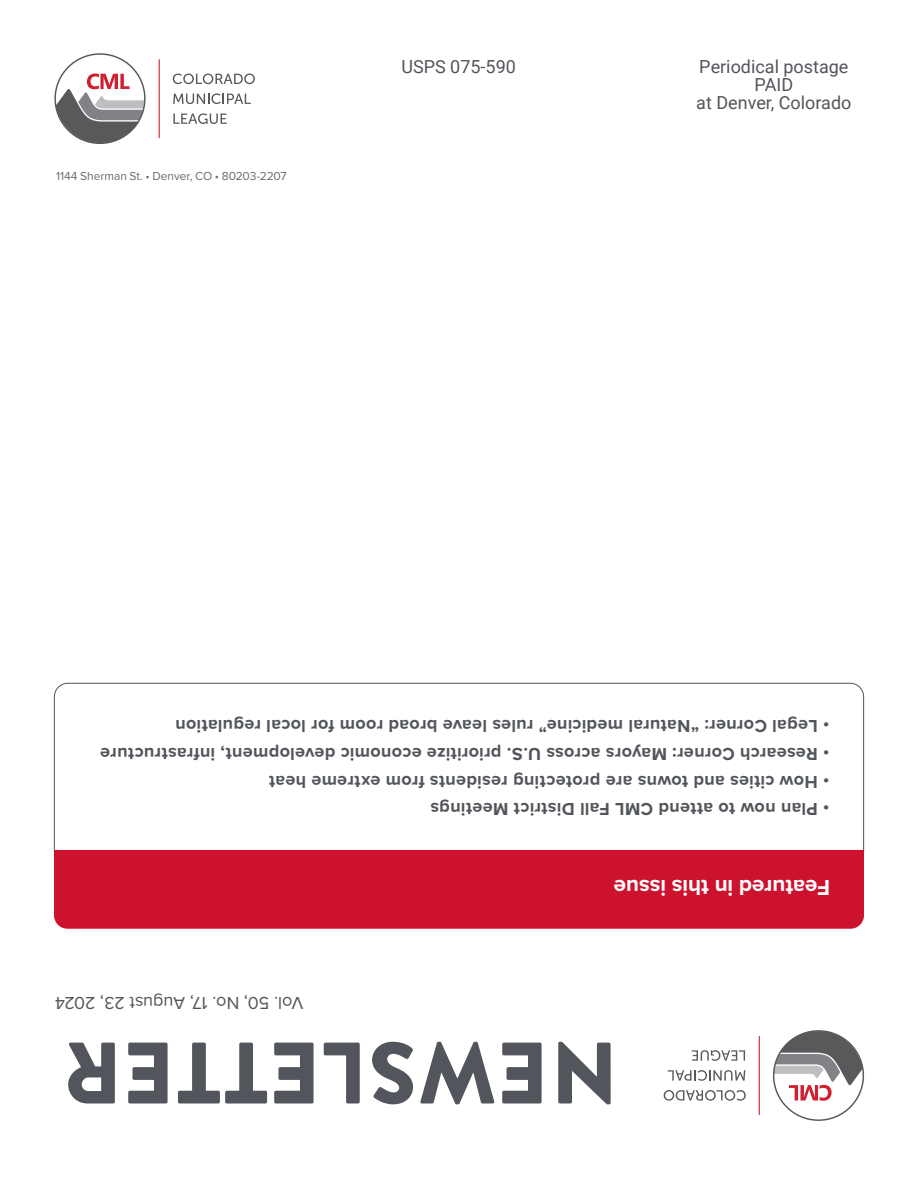
<style>
.page{position:relative;width:918px;height:1188px;background:#fff}
.page>*{position:absolute;margin:0;border:0;box-sizing:border-box;transform-origin:0 0}
.t1{font:900 87px "Brandon Grotesque";letter-spacing:.02em;color:#52555b}
.t2{font:700 22.5px "Proxima Nova";letter-spacing:-.005em;color:#fff}
.t3{font:700 18px "Proxima Nova";letter-spacing:.015em;color:#52555b}
.t4{font:18px/18px "Roboto";color:#52555b;text-align:center}
.t5{font:18px "Proxima Nova";letter-spacing:-.005em;color:#52555b}
.t6{font:12px "Proxima Nova";letter-spacing:-.005em;color:#686b6f}
</style>
<div class="page">
<svg style="left:54px;top:683px;width:810px;height:167px"></svg>
<div style="left:54px;top:850px;width:810px;height:79px;background:#cd122d"></div>
<hr style="left:159px;top:59px;width:1px;height:79px;background:#cf202f">
<svg style="left:56px;top:73px;width:89px;height:70px"></svg>
<svg style="left:173px;top:74px;width:82px;height:10px"></svg>
<svg style="left:173px;top:93px;width:78px;height:11px"></svg>
<svg style="left:173px;top:113px;width:54px;height:11px"></svg>
<hr style="left:759px;top:1036px;width:1px;height:79px;background:#cf202f">
<svg style="left:773px;top:1031px;width:90px;height:70px"></svg>
<svg style="left:664px;top:1090px;width:82px;height:11px"></svg>
<svg style="left:668px;top:1070px;width:77px;height:11px"></svg>
<svg style="left:692px;top:1050px;width:53px;height:11px"></svg>
<p class="t6" style="left:56px;top:167px;width:232px">1144 Sherman St. • Denver, CO • 80203-2207</p>
<p class="t4" style="left:401px;top:57px;width:116px">USPS 075-590</p>
<p class="t4" style="left:696px;top:57px;width:157px">Periodical postage<br>PAID<br>at Denver, Colorado</p>
<p class="t3" style="left:830px;top:739px;width:656px;rotate:-180deg">• Legal Corner: “Natural medicine” rules leave broad room for local regulation</p>
<p class="t3" style="left:830px;top:767px;width:731px;rotate:-180deg">• Research Corner: Mayors across U.S. prioritize economic development, infrastructure</p>
<p class="t3" style="left:830px;top:795px;width:562px;rotate:-180deg">• How cities and towns are protecting residents from extreme heat</p>
<p class="t3" style="left:830px;top:823px;width:400px;rotate:-180deg">• Plan now to attend CML Fall District Meetings</p>
<p class="t5" style="left:304px;top:1016px;width:250px;rotate:-180deg">Vol. 50, No. 17, August 23, 2024</p>
<p class="t2" style="left:830px;top:905px;width:218px;rotate:-180deg">Featured in this issue</p>
<h1 class="t1" style="left:618px;top:1134px;width:556px;rotate:-180deg">NEWSLETTER</h1>
</div>
